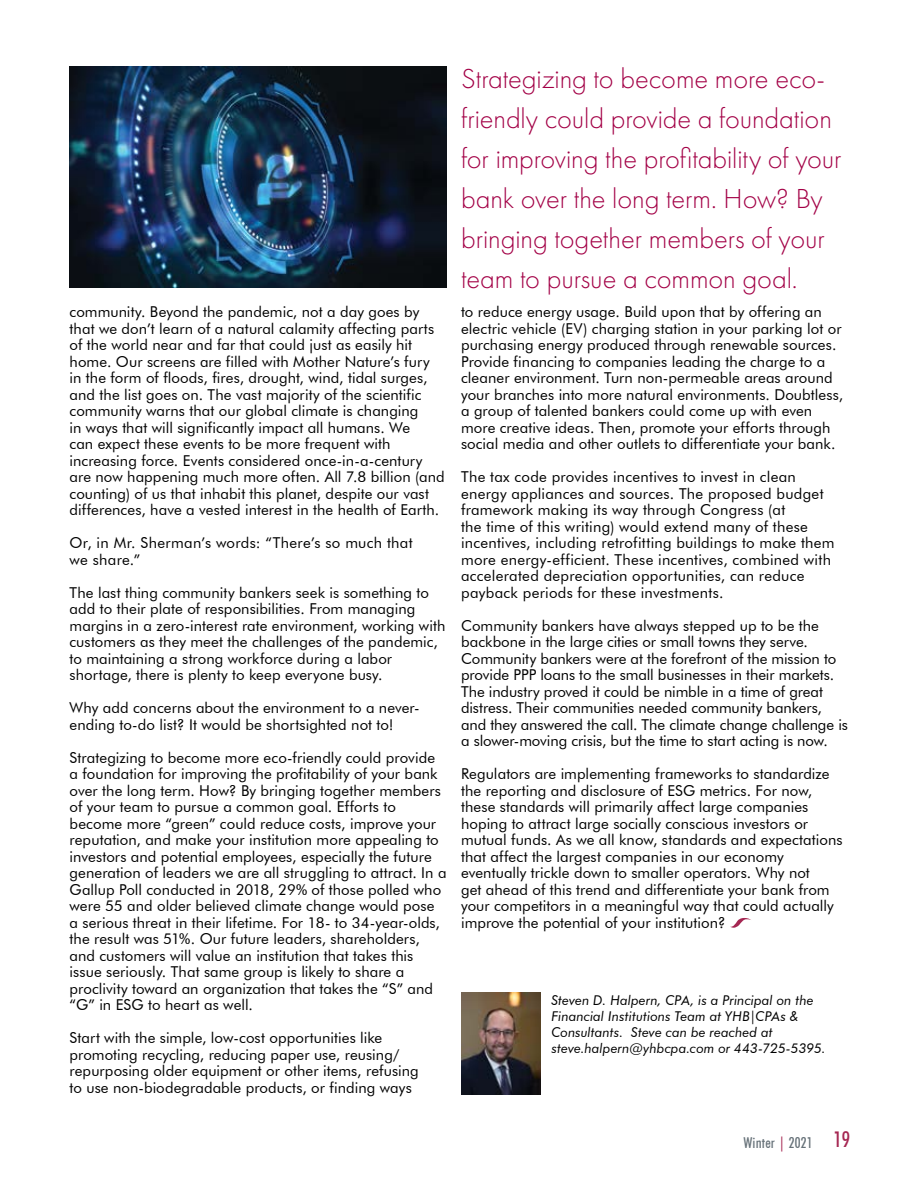
<style>
.page{position:relative;width:918px;height:1188px;background:#fff}
.page>*{position:absolute;margin:0;border:0;box-sizing:border-box;transform-origin:0 0}
.t1{font:300 28.5px/39.8px "Futura PT";letter-spacing:-.005em;color:#a30046}
.t2{font:15px/16.5px "Futura BT";letter-spacing:.005em;color:#000}
.t3{font:500 condensed 15px "Futura BT";letter-spacing:.01em;color:#677279}
.t4{font:italic 13.5px/15.8px "Futura BT";letter-spacing:.005em;color:#000}
.s1{color:#a52752}
.s2{font-size:21.6px;color:#a52752}
</style>
<div class="page">
<img style="left:461px;top:992px;width:80px;height:103px">
<svg style="left:730px;top:918px;width:21px;height:10px"></svg>
<img style="left:70px;top:67px;width:376px;height:221px">
<p class="t2" style="left:70px;top:304px;width:377px">community. Beyond the pandemic, not a day goes by that we don’t learn of a natural calamity affecting parts of the world near and far that could just as easily hit home. Our screens are filled with Mother Nature’s fury in the form of floods, fires, drought, wind, tidal surges, and the list goes on. The vast majority of the scientific community warns that our global climate is changing<br>in ways that will significantly impact all humans. We<br>can expect these events to be more frequent with increasing force. Events considered once-in-a-century are now happening much more often. All 7.8 billion (and counting) of us that inhabit this planet, despite our vast differences, have a vested interest in the health of Earth.</p>
<p class="t2" style="left:70px;top:535px;width:345px">Or, in Mr. Sherman’s words: “There’s so much that we share.”</p>
<p class="t2" style="left:70px;top:584px;width:377px">The last thing community bankers seek is something to add to their plate of responsibilities. From managing margins in a zero-interest rate environment, working with customers as they meet the challenges of the pandemic, to maintaining a strong workforce during a labor shortage, there is plenty to keep everyone busy.</p>
<p class="t2" style="left:70px;top:700px;width:352px">Why add concerns about the environment to a never&shy;ending to-do list? It would be shortsighted not to!</p>
<p class="t2" style="left:70px;top:749px;width:379px">Strategizing to become more eco-friendly could provide a foundation for improving the profitability of your bank over the long term. How? By bringing together members of your team to pursue a common goal. Efforts to become more “green” could reduce costs, improve your reputation, and make your institution more appealing to investors and potential employees, especially the future generation of leaders we are all struggling to attract. In a Gallup Poll conducted in 2018, 29% of those polled who were 55 and older believed climate change would pose a serious threat in their lifetime. For 18- to 34-year-olds, the result was 51%. Our future leaders, shareholders, and customers will value an institution that takes this issue seriously. That same group is likely to share a proclivity toward an organization that takes the “S” and “G” in ESG to heart as well.</p>
<p class="t2" style="left:70px;top:1030px;width:351px">Start with the simple, low-cost opportunities like promoting recycling, reducing paper use, reusing/ repurposing older equipment or other items, refusing to use non-biodegradable products, or finding ways</p>
<h1 class="t1" style="left:461px;top:59px;width:382px">Strategizing to become more eco&shy;friendly could provide a foundation for improving the profitability of your bank over the long term. How? By bringing together members of your team to pursue a common goal.</h1>
<p class="t2" style="left:461px;top:304px;width:384px">to reduce energy usage. Build upon that by offering an electric vehicle (EV) charging station in your parking lot or purchasing energy produced through renewable sources.<br>Provide financing to companies leading the charge to a cleaner environment. Turn non-permeable areas around your branches into more natural environments. Doubtless, a group of talented bankers could come up with even more creative ideas. Then, promote your efforts through social media and other outlets to differentiate your bank.</p>
<p class="t2" style="left:461px;top:469px;width:375px">The tax code provides incentives to invest in clean energy appliances and sources. The proposed budget framework making its way through Congress (at<br>the time of this writing) would extend many of these incentives, including retrofitting buildings to make them more energy-efficient. These incentives, combined with accelerated depreciation opportunities, can reduce payback periods for these investments.</p>
<p class="t2" style="left:461px;top:617px;width:388px">Community bankers have always stepped up to be the backbone in the large cities or small towns they serve.<br>Community bankers were at the forefront of the mission to provide PPP loans to the small businesses in their markets.<br>The industry proved it could be nimble in a time of great distress. Their communities needed community bankers, and they answered the call. The climate change challenge is a slower-moving crisis, but the time to start acting is now.</p>
<p class="t2" style="left:461px;top:766px;width:383px">Regulators are implementing frameworks to standardize the reporting and disclosure of ESG metrics. For now, these standards will primarily affect large companies hoping to attract large socially conscious investors or mutual funds. As we all know, standards and expectations that affect the largest companies in our economy eventually trickle down to smaller operators. Why not<br>get ahead of this trend and differentiate your bank from your competitors in a meaningful way that could actually improve the potential of your institution?</p>
<p class="t4" style="left:551px;top:993px;width:276px">Steven D. Halpern, CPA, is a Principal on the Financial Institutions Team at YHB|CPAs &amp; Consultants. Steve can be reached at steve.halpern@yhbcpa.com or 443-725-5395.</p>
<p class="t3" style="left:743px;top:1134px;width:108px">Winter <span class="s1">|</span> 2021 <span class="s2">19</span></p>
</div>
